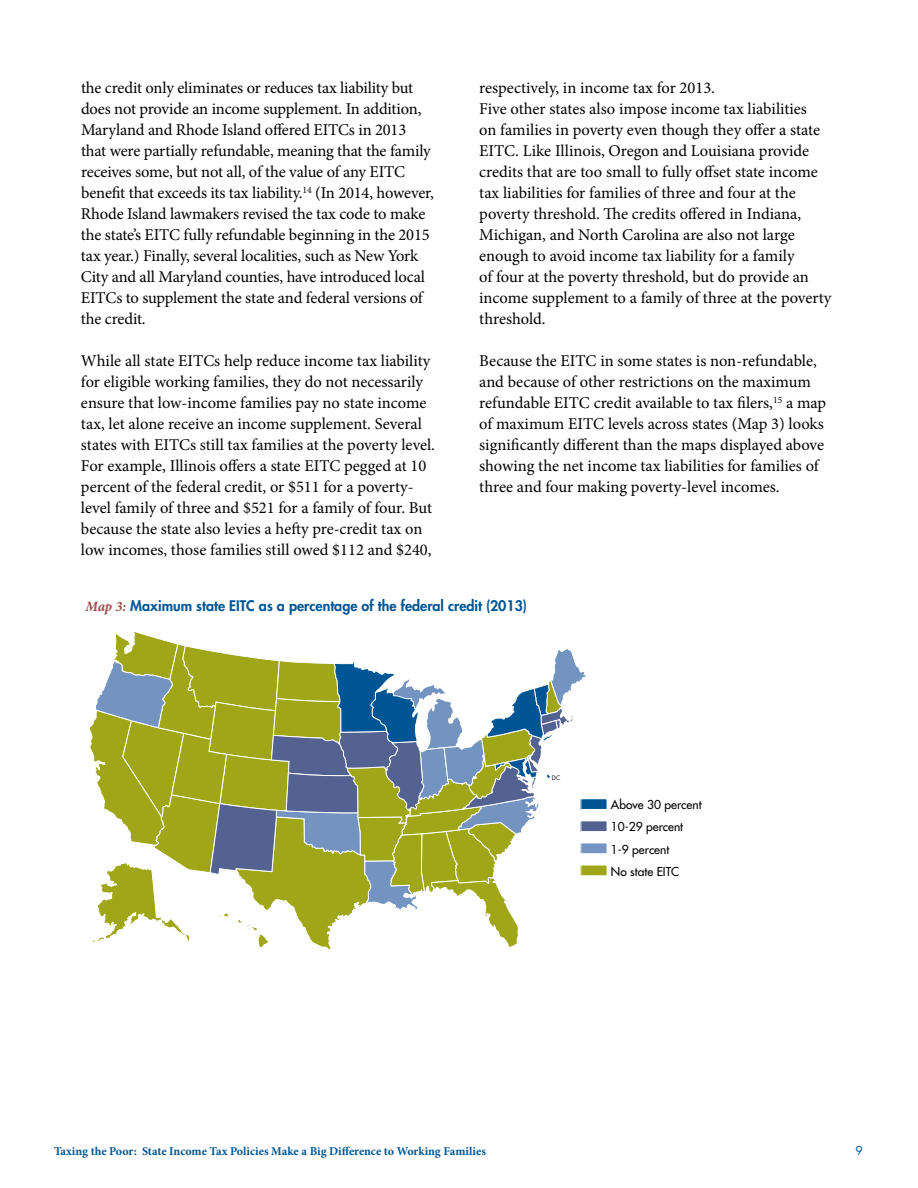
<style>
.page{position:relative;width:918px;height:1188px;background:#fff}
.page>*{position:absolute;margin:0;border:0;box-sizing:border-box;transform-origin:0 0}
.t1{font:16.5px/21px "Minion Pro";letter-spacing:-.005em;color:#000}
.t2{font:800 14.25px "Futura";color:#005695}
.t3{font:700 12px "Minion Pro";color:#005695}
.t4{font:12px/22px "Futura";color:#000}
.t5{font:12px "Futura";color:#005695}
.t6{font:6px "Futura";color:#000}
.s1{font-family:"Minion Pro";font-weight:700;font-style:italic;color:#9d4a48}
</style>
<div class="page">
<div style="left:581px;top:865px;width:26px;height:11px;background:#9fa617"></div>
<div style="left:581px;top:843px;width:26px;height:11px;background:#7393c1"></div>
<div style="left:581px;top:843px;width:26px;height:11px;border:1px solid #fff"></div>
<div style="left:581px;top:821px;width:26px;height:11px;background:#546292"></div>
<div style="left:581px;top:821px;width:26px;height:11px;border:1px solid #fff"></div>
<div style="left:581px;top:799px;width:26px;height:10px;background:#005695"></div>
<div style="left:581px;top:799px;width:26px;height:11px;border:1px solid #fff"></div>
<svg style="left:87px;top:631px;width:500px;height:319px"></svg>
<p class="t1" style="left:81px;top:77px;width:354px">the credit only eliminates or reduces tax liability but does not provide an income supplement. In addition, Maryland and Rhode Island offered EITCs in 2013 that were partially refundable, meaning that the family receives some, but not all, of the value of any EITC benefit that exceeds its tax liability.<sup>14</sup> (In 2014, however, Rhode Island lawmakers revised the tax code to make the state’s EITC fully refundable beginning in the 2015 tax year.) Finally, several localities, such as New York City and all Maryland counties, have introduced local EITCs to supplement the state and federal versions of the credit.</p>
<p class="t1" style="left:81px;top:350px;width:356px">While all state EITCs help reduce income tax liability for eligible working families, they do not necessarily ensure that low-income families pay no state income tax, let alone receive an income supplement. Several states with EITCs still tax families at the poverty level.<br>For example, Illinois offers a state EITC pegged at 10 percent of the federal credit, or $511 for a poverty&shy;level family of three and $521 for a family of four. But because the state also levies a hefty pre-credit tax on low incomes, those families still owed $112 and $240,</p>
<p class="t1" style="left:479px;top:77px;width:354px">respectively, in income tax for 2013.<br>Five other states also impose income tax liabilities<br>on families in poverty even though they offer a state EITC. Like Illinois, Oregon and Louisiana provide credits that are too small to fully offset state income tax liabilities for families of three and four at the poverty threshold. The credits offered in Indiana, Michigan, and North Carolina are also not large enough to avoid income tax liability for a family<br>of four at the poverty threshold, but do provide an income supplement to a family of three at the poverty threshold.</p>
<p class="t1" style="left:479px;top:350px;width:348px">Because the EITC in some states is non-refundable, and because of other restrictions on the maximum refundable EITC credit available to tax filers,<sup>15</sup> a map of maximum EITC levels across states (Map 3) looks significantly different than the maps displayed above showing the net income tax liabilities for families of three and four making poverty-level incomes.</p>
<p class="t2" style="left:86px;top:596px;width:443px"><span class="s1">Map 3:</span> Maximum state EITC as a percentage of the federal credit (2013)</p>
<p class="t6" style="left:552px;top:774px;width:10px">DC</p>
<p class="t4" style="left:611px;top:794px;width:92px">Above 30 percent<br>10-29 percent<br>1-9 percent<br>No state EITC</p>
<p class="t3" style="left:54px;top:1143px;width:434px">Taxing the Poor: State Income Tax Policies Make a Big Difference to Working Families</p>
<p class="t5" style="left:855px;top:1143px;width:9px">9</p>
</div>
